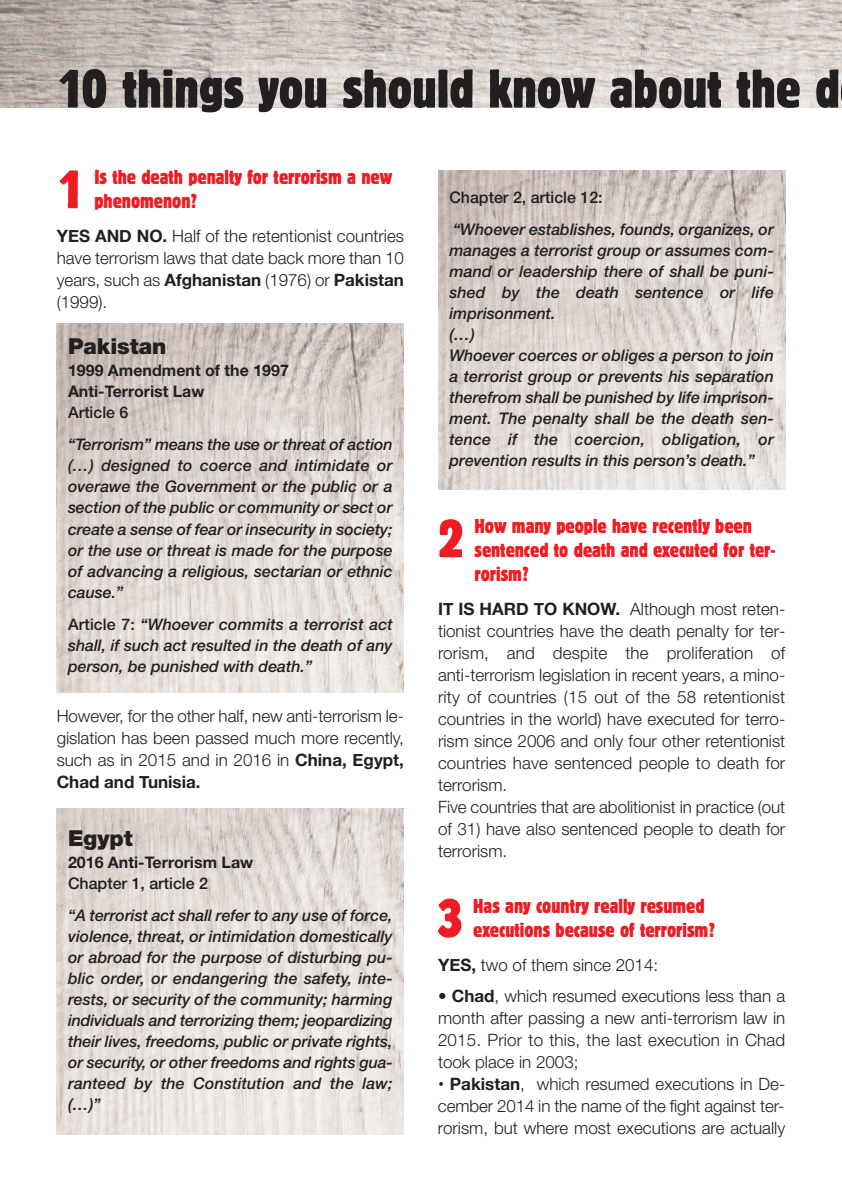
<style>
.page{position:relative;width:842px;height:1191px;background:#fff}
.page>*{position:absolute;margin:0;border:0;box-sizing:border-box;transform-origin:0 0}
.t1{font:condensed 54px "Block BE";color:#231f20}
.t2{font:condensed 54px "Block BE";color:#ee1d23}
.t3{font:900 22px "Helvetica Neue";color:#231f20}
.t4{font:condensed 20px/24px "Block BE";color:#ee1d23}
.t5{font:300 17px/22px "Helvetica Neue";color:#231f20;text-align:justify}
.t6{font:italic 500 16px/21px "Helvetica Neue";color:#231f20;text-align:justify}
.t7{font:700 16px/20.6px "Helvetica Neue";color:#231f20}
.t8{font:500 16px "Helvetica Neue";color:#231f20}
.s1{font-weight:700}
.s2{font-style:normal}
</style>
<div class="page">
<img style="left:57px;top:324px;width:346px;height:368px">
<img style="left:0;top:0;width:842px;height:108px">
<img style="left:57px;top:808px;width:346px;height:326px">
<img style="left:439px;top:170px;width:346px;height:319px">
<h1 class="t1" style="left:57px;top:57px;width:784px">10 things you should know about the d</h1>
<h1 class="t2" style="left:57px;top:158px;width:28px">1</h1>
<p class="t4" style="left:94px;top:165px;width:299px">Is the death penalty for terrorism a new phenomenon?</p>
<p class="t5" style="left:57px;top:226px;width:349px"><span class="s1">YeS AND No.</span> Half of the retentionist countries have terrorism laws that date back more than 10 years, such as <span class="s1">Afghanistan</span> (1976) or <span class="s1">Pakistan </span>(1999).</p>
<h2 class="t3" style="left:68px;top:339px;width:100px">Pakistan</h2>
<p class="t7" style="left:68px;top:362px;width:222px">1999 Amendment of the 1997<br>Anti-Terrorist Law</p>
<p class="t8" style="left:68px;top:407px;width:62px">Article 6</p>
<p class="t6" style="left:68px;top:436px;width:326px">“Terrorism” means the use or threat of action (…) designed to coerce and intimidate or overawe the Government or the public or a section of the public or community or sect or create a sense of fear or insecurity in society; or the use or threat is made for the purpose of advancing a religious, sectarian or ethnic cause.”</p>
<p class="t6" style="left:68px;top:615px;width:326px"><span class="s2">Article 7:</span> “Whoever commits a terrorist act shall, if such act resulted in the death of any person, be punished with death.”</p>
<p class="t5" style="left:57px;top:707px;width:349px">However, for the other half, new anti-terrorism le&shy;gislation has been passed much more recently, such as in 2015 and in 2016 in <span class="s1">China, egypt, Chad and Tunisia.</span></p>
<h2 class="t3" style="left:68px;top:830px;width:66px">Egypt</h2>
<p class="t7" style="left:68px;top:853px;width:187px">2016 Anti-Terrorism Law</p>
<p class="t8" style="left:68px;top:877px;width:141px">Chapter 1, article 2</p>
<p class="t6" style="left:68px;top:906px;width:326px">“A terrorist act shall refer to any use of force, violence, threat, or intimidation domestically or abroad for the purpose of disturbing pu&shy;blic order, or endangering the safety, inte&shy;rests, or security of the community; harming individuals and terrorizing them; jeopardizing their lives, freedoms, public or private rights, or security, or other freedoms and rights gua&shy;ranteed by the Constitution and the law; (…)”</p>
<p class="t8" style="left:449px;top:191px;width:155px">Chapter 2, article 12:</p>
<p class="t6" style="left:449px;top:220px;width:326px;text-align:left">“Whoever establishes, founds, organizes, or manages a terrorist group or assumes com&shy;mand or leadership there of shall be puni&shy;shed by the death sentence or life imprisonment.<br>(…)<br>Whoever coerces or obliges a person to join a terrorist group or prevents his separation therefrom shall be punished by life imprison&shy;ment. The penalty shall be the death sen&shy;tence if the coercion, obligation, or prevention results in this person’s death.”</p>
<h1 class="t2" style="left:438px;top:507px;width:27px">2</h1>
<p class="t4" style="left:474px;top:514px;width:302px">How many people have recently been sentenced to death and executed for ter&shy;rorism?</p>
<p class="t5" style="left:438px;top:599px;width:349px;text-align:left"><span class="s1">IT IS hArD To kNoW.</span> Although most reten&shy;tionist countries have the death penalty for ter&shy;rorism, and despite the proliferation of anti-terrorism legislation in recent years, a mino&shy;rity of countries (15 out of the 58 retentionist countries in the world) have executed for terro&shy;rism since 2006 and only four other retentionist countries have sentenced people to death for terrorism.<br>Five countries that are abolitionist in practice (out of 31) have also sentenced people to death for terrorism.</p>
<h1 class="t2" style="left:438px;top:887px;width:26px">3</h1>
<p class="t4" style="left:473px;top:894px;width:243px">Has any country really resumed executions because of terrorism?</p>
<p class="t5" style="left:438px;top:955px;width:222px"><span class="s1">YeS,</span> two of them since 2014:</p>
<p class="t5" style="left:438px;top:986px;width:349px">• <span class="s1">Chad</span>, which resumed executions less than a month after passing a new anti-terrorism law in 2015. Prior to this, the last execution in Chad took place in 2003;</p>
<p class="t5" style="left:438px;top:1074px;width:349px"><span class="s1">• Pakistan</span>, which resumed executions in De&shy;cember 2014 in the name of the fight against ter&shy;rorism, but where most executions are actually</p>
</div>
